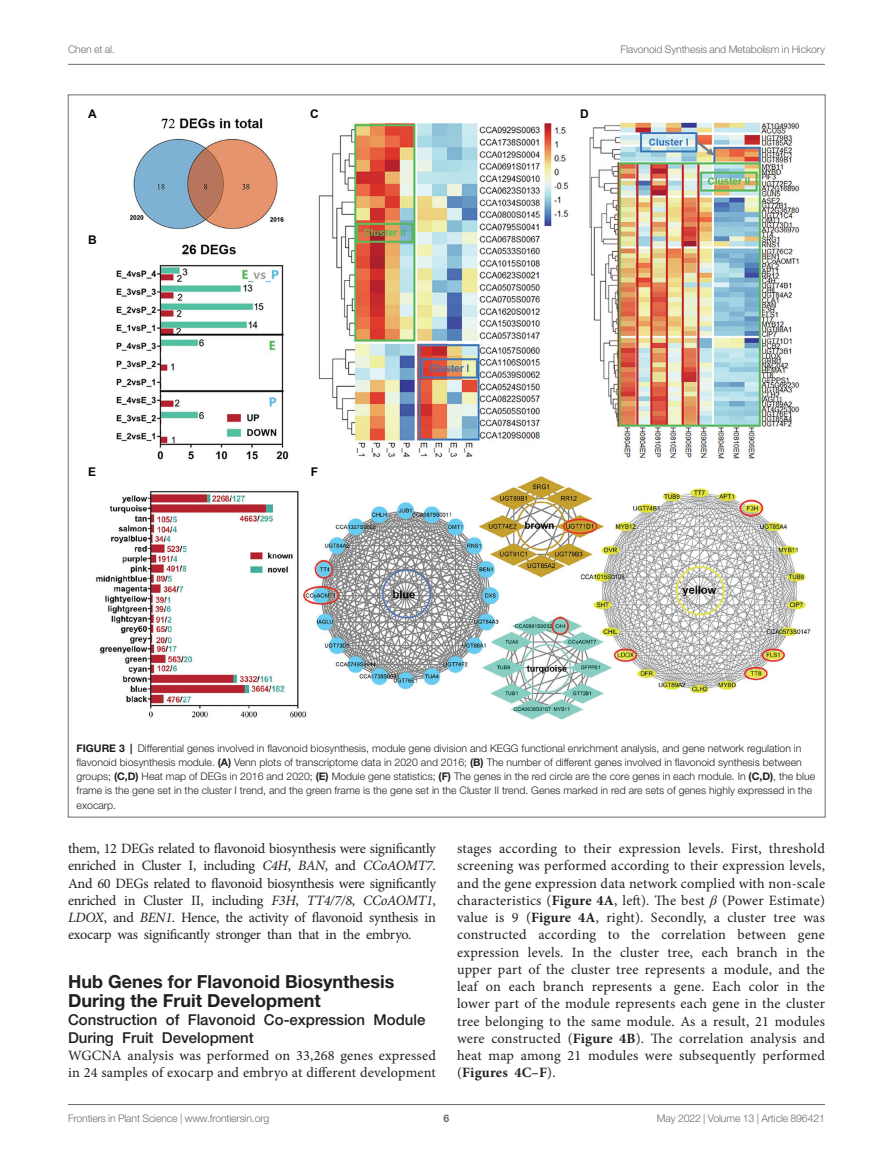
<style>
.page{position:relative;width:893px;height:1170px;background:#fff}
.page>*{position:absolute;margin:0;border:0;box-sizing:border-box;transform-origin:0 0}
.HEAD_2{font:700 18px/18.8px "Helvetica Neue LT Std";color:#231f20}
.HEAD_3_after_HEAD_2{font:500 15px/18px "Helvetica Neue LT Std";color:#231f20}
.TEXT_FLUSH{font:14.25px/17.2px "Minion Pro";letter-spacing:.015em;color:#231f20}
.TEXT{font:14.25px/17.2px "Minion Pro";letter-spacing:-.02em;color:#231f20;text-align:justify}
.t1{font:700 12px "Arial";color:#050605}
.FIG_LEG{font:300 10.5px/14.2px "Helvetica Neue LT Std";color:#231f20}
.t2{font:300 10.5px "Helvetica Neue LT Std";letter-spacing:-.015em;color:#6c6d70}
.t3{font:700 10.5px "Helvetica Neue LT Std";color:#6c6d70}
.s1{font-weight:700}
.s2{font-style:italic}
.s3{font-family:"STIX General";font-style:italic}
</style>
<div class="page">
<hr style="left:68px;top:64px;width:757px;height:1px;background:#6c6d70">
<hr style="left:68px;top:1104px;width:757px;height:1px;background:#6c6d70">
<img style="left:96px;top:118px;width:715px;height:602px">
<p class="t2" style="left:68px;top:42px;width:48px">Chen et al.</p>
<p class="t2" style="left:621px;top:42px;width:206px">Flavonoid Synthesis and Metabolism in Hickory</p>
<p class="t1" style="left:88px;top:105px;width:10px">A</p>
<p class="t1" style="left:88px;top:231px;width:10px">B</p>
<p class="t1" style="left:310px;top:105px;width:10px">C</p>
<p class="t1" style="left:580px;top:105px;width:10px">D</p>
<p class="t1" style="left:88px;top:463px;width:10px">E</p>
<p class="t1" style="left:311px;top:463px;width:9px">F</p>
<p class="FIG_LEG" style="left:77px;top:740px;width:740px"><span class="s1">FIGURE 3 |</span> Differential genes involved in flavonoid biosynthesis, module gene division and KEGG functional enrichment analysis, and gene network regulation in flavonoid biosynthesis module. <span class="s1">(A)</span> Venn plots of transcriptome data in 2020 and 2016; <span class="s1">(B)</span> The number of different genes involved in flavonoid synthesis between groups; <span class="s1">(C,D)</span> Heat map of DEGs in 2016 and 2020; <span class="s1">(E)</span> Module gene statistics; <span class="s1">(F)</span> The genes in the red circle are the core genes in each module. In <span class="s1">(C,D)</span>, the blue frame is the gene set in the cluster I trend, and the green frame is the gene set in the Cluster II trend. Genes marked in red are sets of genes highly expressed in the exocarp.</p>
<p class="TEXT" style="left:68px;top:839px;width:369px">them, 12 DEGs related to flavonoid biosynthesis were significantly enriched in Cluster I, including <span class="s2">C4H</span>, <span class="s2">BAN</span>, and <span class="s2">CCoAOMT7</span>.<br>And 60 DEGs related to flavonoid biosynthesis were significantly enriched in Cluster II, including <span class="s2">F3H</span>, <span class="s2">TT4/7/8</span>, <span class="s2">CCoAOMT1</span>, <span class="s2">LDOX</span>, and <span class="s2">BEN1</span>. Hence, the activity of flavonoid synthesis in exocarp was significantly stronger than that in the embryo.</p>
<p class="HEAD_2" style="left:68px;top:971px;width:328px">Hub Genes for Flavonoid Biosynthesis<br>During the Fruit Development</p>
<p class="HEAD_3_after_HEAD_2" style="left:68px;top:1010px;width:359px">Construction of Flavonoid Co-expression Module<br>During Fruit Development</p>
<p class="TEXT_FLUSH" style="left:68px;top:1046px;width:369px">WGCNA analysis was performed on 33,268 genes expressed in 24 samples of exocarp and embryo at different development</p>
<p class="TEXT_FLUSH" style="left:457px;top:839px;width:369px;text-align:justify">stages according to their expression levels. First, threshold screening was performed according to their expression levels, and the gene expression data network complied with non-scale characteristics (<span class="s1">Figure 4A</span>, left). The best <span class="s3">β</span> (Power Estimate) value is 9 (<span class="s1">Figure 4A</span>, right). Secondly, a cluster tree was constructed according to the correlation between gene expression levels. In the cluster tree, each branch in the upper part of the cluster tree represents a module, and the leaf on each branch represents a gene. Each color in the lower part of the module represents each gene in the cluster tree belonging to the same module. As a result, 21 modules were constructed (<span class="s1">Figure 4B</span>). The correlation analysis and heat map among 21 modules were subsequently performed (<span class="s1">Figures 4C–F</span>).</p>
<p class="t2" style="left:68px;top:1111px;width:203px">Frontiers in Plant Science | www.frontiersin.org</p>
<p class="t3" style="left:444px;top:1111px;width:7px">6</p>
<p class="t2" style="left:657px;top:1111px;width:169px">May 2022 | Volume 13 | Article 896421</p>
</div>
